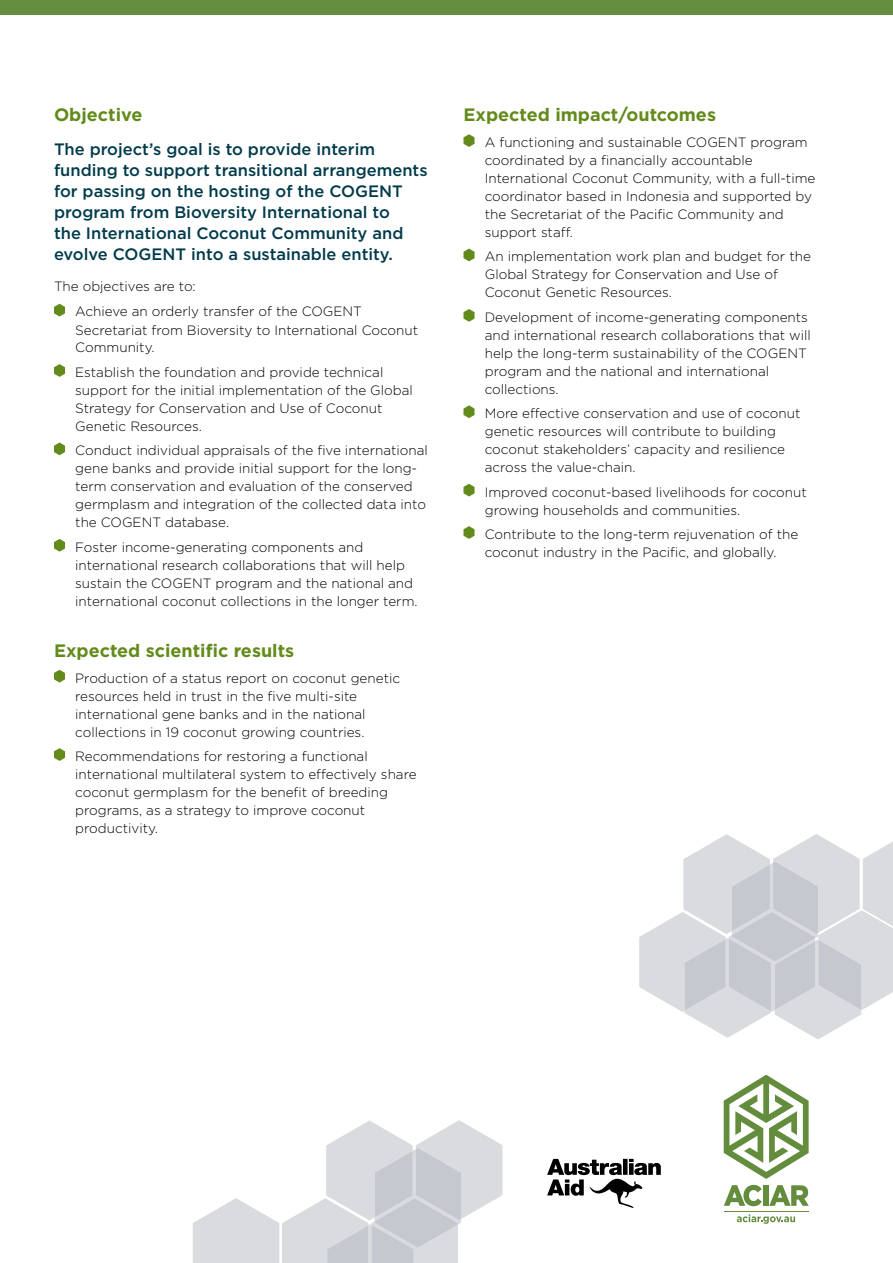
<style>
.page{position:relative;width:893px;height:1263px;background:#fff}
.page>*{position:absolute;margin:0;border:0;box-sizing:border-box;transform-origin:0 0}
.t1{font:700 18px "Gotham";color:#638b1c}
.BODY_INTRO{font:500 16.5px/21px "Gotham";color:#003b4c}
.BODY_DOTPOINT{font:300 13.5px/18px "Gotham";color:#000}
.Body{font:300 13.5px "Gotham";color:#000}
</style>
<div class="page">
<svg style="left:639px;top:834px;width:254px;height:205px"></svg>
<svg style="left:193px;top:1120px;width:309px;height:143px"></svg>
<div style="left:0;top:0;width:893px;height:15px;background:#648d3d"></div>
<svg style="left:54px;top:304px;width:11px;height:12px"></svg>
<svg style="left:54px;top:364px;width:11px;height:13px"></svg>
<svg style="left:54px;top:442px;width:11px;height:13px"></svg>
<svg style="left:54px;top:539px;width:11px;height:13px"></svg>
<svg style="left:54px;top:670px;width:11px;height:12px"></svg>
<svg style="left:54px;top:748px;width:11px;height:13px"></svg>
<svg style="left:463px;top:134px;width:12px;height:13px"></svg>
<svg style="left:463px;top:249px;width:12px;height:12px"></svg>
<svg style="left:463px;top:309px;width:12px;height:13px"></svg>
<svg style="left:463px;top:405px;width:12px;height:13px"></svg>
<svg style="left:463px;top:484px;width:12px;height:12px"></svg>
<svg style="left:463px;top:526px;width:12px;height:13px"></svg>
<svg style="left:547px;top:1159px;width:114px;height:49px"></svg>
<svg style="left:724px;top:1185px;width:38px;height:21px"></svg>
<div style="left:763px;top:1185px;width:5px;height:21px;background:#638d3d"></div>
<svg style="left:769px;top:1185px;width:40px;height:21px"></svg>
<svg style="left:737px;top:1214px;width:58px;height:10px"></svg>
<hr style="left:724px;top:1211px;width:85px;height:1px;background:#638d3d">
<svg style="left:724px;top:1075px;width:85px;height:104px"></svg>
<h1 class="t1" style="left:54px;top:104px;width:90px">Objective</h1>
<p class="BODY_INTRO" style="left:54px;top:138px;width:375px">The project’s goal is to provide interim funding to support transitional arrangements for passing on the hosting of the COGENT program from Bioversity International to<br>the International Coconut Community and evolve COGENT into a sustainable entity.</p>
<p class="Body" style="left:54px;top:278px;width:143px">The objectives are to:</p>
<p class="BODY_DOTPOINT" style="left:75px;top:303px;width:344px">Achieve an orderly transfer of the COGENT<br>Secretariat from Bioversity to International Coconut<br>Community.</p>
<p class="BODY_DOTPOINT" style="left:75px;top:363px;width:339px">Establish the foundation and provide technical support for the initial implementation of the Global Strategy for Conservation and Use of Coconut Genetic Resources.</p>
<p class="BODY_DOTPOINT" style="left:75px;top:441px;width:354px">Conduct individual appraisals of the five international gene banks and provide initial support for the long&shy;term conservation and evaluation of the conserved germplasm and integration of the collected data into the COGENT database.</p>
<p class="BODY_DOTPOINT" style="left:75px;top:538px;width:344px">Foster income-generating components and international research collaborations that will help sustain the COGENT program and the national and international coconut collections in the longer term.</p>
<h1 class="t1" style="left:54px;top:640px;width:242px">Expected scientific results</h1>
<p class="BODY_DOTPOINT" style="left:75px;top:669px;width:326px">Production of a status report on coconut genetic resources held in trust in the five multi-site international gene banks and in the national collections in 19 coconut growing countries.</p>
<p class="BODY_DOTPOINT" style="left:75px;top:747px;width:343px">Recommendations for restoring a functional international multilateral system to effectively share coconut germplasm for the benefit of breeding programs, as a strategy to improve coconut productivity.</p>
<h1 class="t1" style="left:463px;top:104px;width:254px">Expected impact/outcomes</h1>
<p class="BODY_DOTPOINT" style="left:485px;top:133px;width:332px">A functioning and sustainable COGENT program coordinated by a financially accountable International Coconut Community, with a full-time coordinator based in Indonesia and supported by the Secretariat of the Pacific Community and support staff.</p>
<p class="BODY_DOTPOINT" style="left:485px;top:247px;width:328px">An implementation work plan and budget for the<br>Global Strategy for Conservation and Use of<br>Coconut Genetic Resources.</p>
<p class="BODY_DOTPOINT" style="left:485px;top:308px;width:328px">Development of income-generating components and international research collaborations that will help the long-term sustainability of the COGENT program and the national and international collections.</p>
<p class="BODY_DOTPOINT" style="left:485px;top:404px;width:317px">More effective conservation and use of coconut genetic resources will contribute to building coconut stakeholders’ capacity and resilience across the value-chain.</p>
<p class="BODY_DOTPOINT" style="left:485px;top:483px;width:324px">Improved coconut-based livelihoods for coconut growing households and communities.</p>
<p class="BODY_DOTPOINT" style="left:485px;top:525px;width:315px">Contribute to the long-term rejuvenation of the coconut industry in the Pacific, and globally.</p>
</div>
